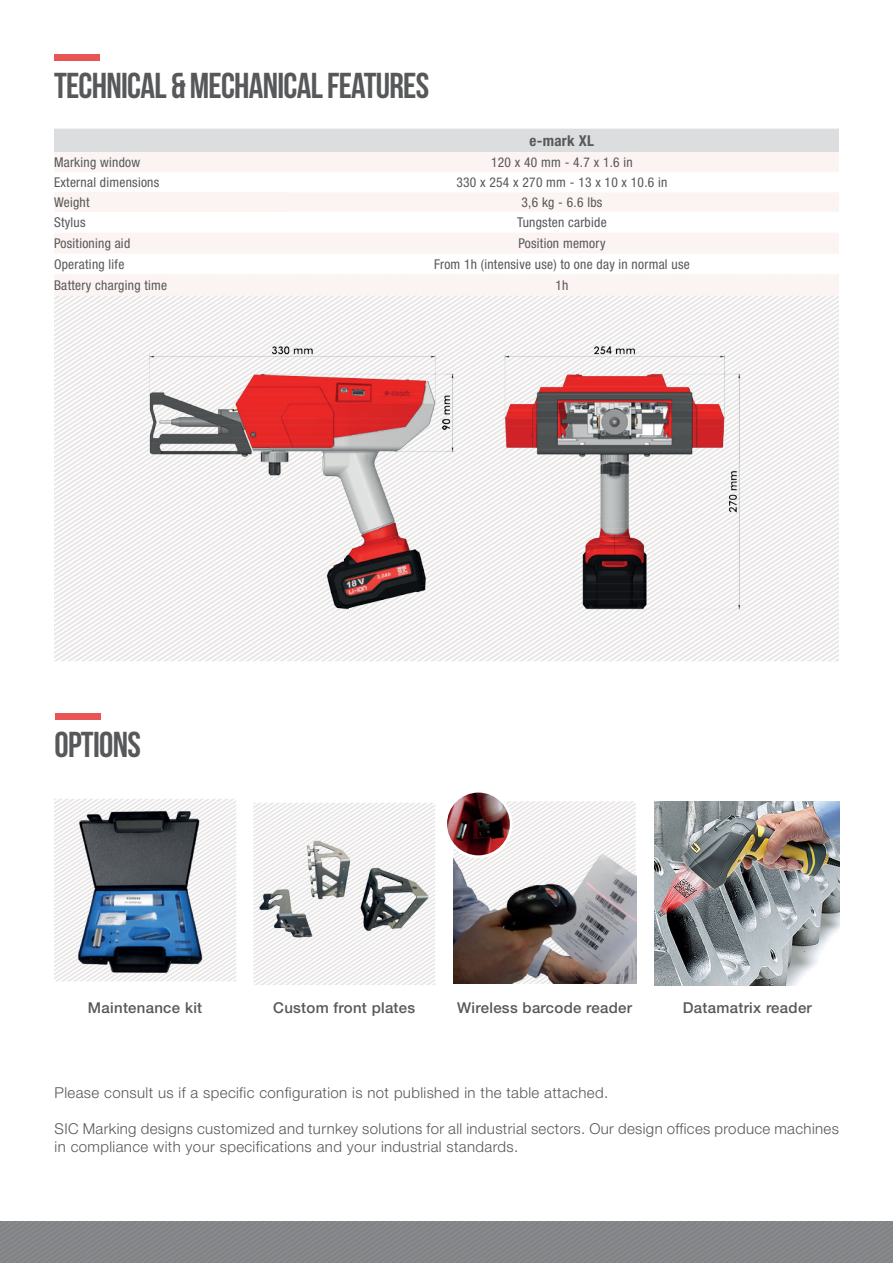
<style>
.page{position:relative;width:893px;height:1263px;background:#fff}
.page>*{position:absolute;margin:0;border:0;box-sizing:border-box;transform-origin:0 0}
.t1{font:36px "Bebas Neue";letter-spacing:-.02em;color:#57585a}
.t2{font:300 15px/18px "Helvetica Neue LT Pro";letter-spacing:.025em;color:#57585a}
.t3{font:500 15px "Helvetica Neue LT Pro";letter-spacing:.02em;color:#57585a}
.t4{font:700 condensed 15px "Helvetica Neue LT Pro";letter-spacing:.02em;color:#57585a}
.t5{font:condensed 13.5px "Helvetica Neue LT Pro";letter-spacing:.02em;color:#57585a}
</style>
<div class="page">
<svg style="left:580px;top:490px;width:259px;height:171px"></svg>
<div style="left:54px;top:129px;width:785px;height:23px;background:#dcdddf"></div>
<div style="left:54px;top:152px;width:231px;height:20px;background:#fcf4f2"></div>
<div style="left:285px;top:152px;width:554px;height:20px;background:#fcf4f2"></div>
<svg style="left:54px;top:192px;width:785px;height:104px;fill:#fcf4f2"></svg>
<img style="left:134px;top:344px;width:617px;height:280px">
<div style="left:0;top:1222px;width:893px;height:41px;background:#858689"></div>
<div style="left:55px;top:713px;width:45px;height:7px;background:#e85554"></div>
<svg style="left:54px;top:799px;width:182px;height:182px"></svg>
<svg style="left:504px;top:801px;width:132px;height:45px"></svg>
<img style="left:69px;top:799px;width:147px;height:182px">
<img style="left:454px;top:846px;width:183px;height:138px">
<svg style="left:253px;top:803px;width:182px;height:182px"></svg>
<img style="left:253px;top:833px;width:182px;height:123px">
<img style="left:655px;top:801px;width:184px;height:185px">
<div style="left:55px;top:54px;width:45px;height:6px;background:#e85554"></div>
<img style="left:446px;top:791px;width:65px;height:66px;border-radius:33px">
<div style="left:444px;top:790px;width:68px;height:68px;border:3px solid #fff;border-radius:50%"></div>
<h1 class="t1" style="left:54px;top:66px;width:377px">TECHNICAL &amp; MECHANICAL FEATURES</h1>
<p class="t4" style="left:530px;top:131px;width:66px">e-mark XL</p>
<p class="t5" style="left:54px;top:154px;width:88px">Marking window</p>
<p class="t5" style="left:491px;top:154px;width:143px">120 x 40 mm - 4.7 x 1.6 in</p>
<p class="t5" style="left:54px;top:175px;width:107px">External dimensions</p>
<p class="t5" style="left:456px;top:175px;width:212px">330 x 254 x 270 mm - 13 x 10 x 10.6 in</p>
<p class="t5" style="left:54px;top:194px;width:37px">Weight</p>
<p class="t5" style="left:521px;top:194px;width:82px">3,6 kg - 6.6 lbs</p>
<p class="t5" style="left:54px;top:214px;width:33px">Stylus</p>
<p class="t5" style="left:517px;top:214px;width:91px">Tungsten carbide</p>
<p class="t5" style="left:54px;top:235px;width:78px">Positioning aid</p>
<p class="t5" style="left:518px;top:235px;width:89px">Position memory</p>
<p class="t5" style="left:54px;top:256px;width:72px">Operating life</p>
<p class="t5" style="left:434px;top:256px;width:257px">From 1h (intensive use) to one day in normal use</p>
<p class="t5" style="left:54px;top:277px;width:115px">Battery charging time</p>
<p class="t5" style="left:555px;top:277px;width:15px">1h</p>
<h1 class="t1" style="left:55px;top:725px;width:88px">OPTIONS</h1>
<p class="t3" style="left:88px;top:998px;width:116px">Maintenance kit</p>
<p class="t3" style="left:273px;top:998px;width:144px">Custom front plates</p>
<p class="t3" style="left:457px;top:998px;width:176px">Wireless barcode reader</p>
<p class="t3" style="left:683px;top:998px;width:131px">Datamatrix reader</p>
<p class="t2" style="left:55px;top:1084px;width:555px">Please consult us if a specific configuration is not published in the table attached.</p>
<p class="t2" style="left:55px;top:1120px;width:786px">SIC Marking designs customized and turnkey solutions for all industrial sectors. Our design offices produce machines in compliance with your specifications and your industrial standards.</p>
</div>
